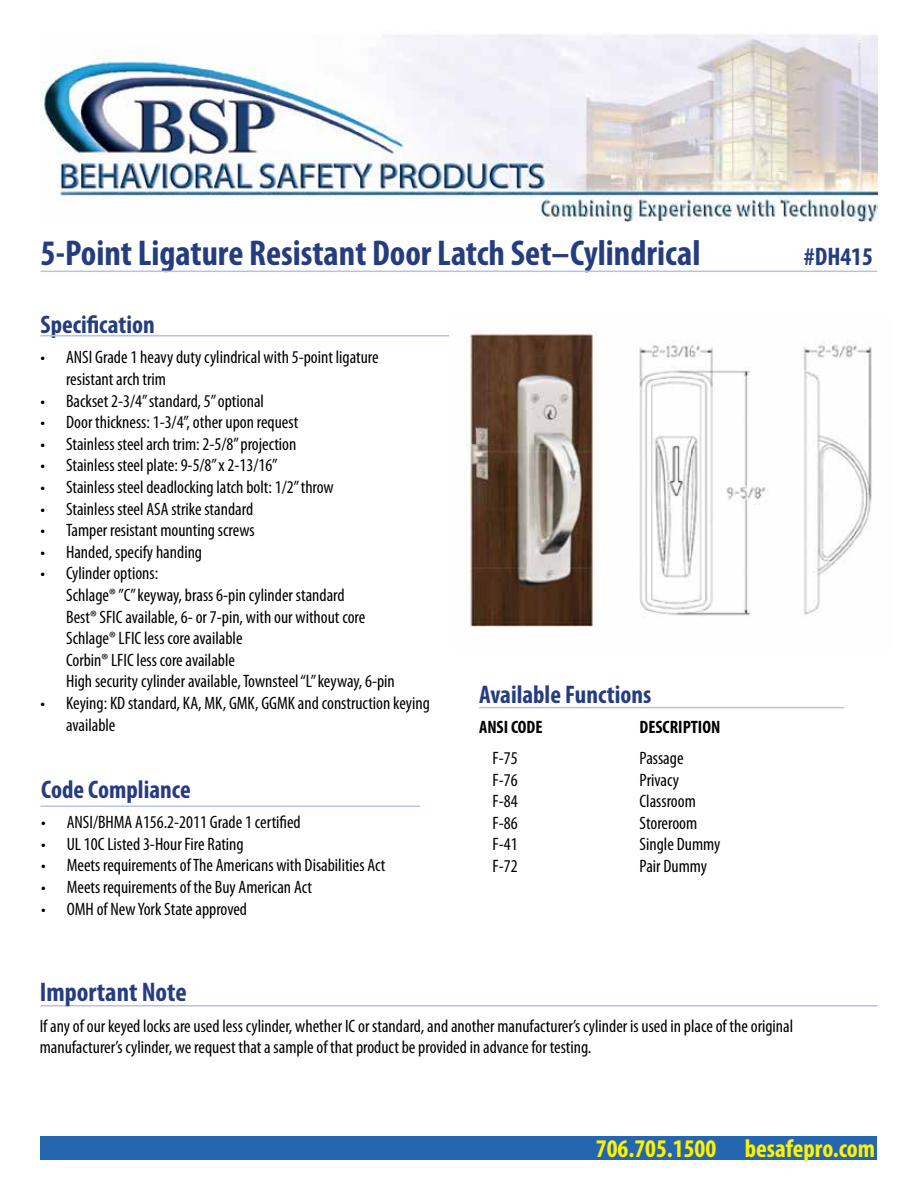
<style>
.page{position:relative;width:918px;height:1188px;background:#fff}
.page>*{position:absolute;margin:0;border:0;box-sizing:border-box;transform-origin:0 0}
.t1{font:700 condensed 36px "Myriad Pro";color:#253d7f}
.t2{font:700 condensed 27px "Myriad Pro";color:#253d7f}
.t3{font:700 condensed 25.5px "Myriad Pro";color:#253d7f}
.t4{font:700 condensed 25.5px "Myriad Pro";color:#fff200}
.t5{font:condensed 18px/21.6px "Myriad Pro";color:#000}
.t6{font:700 condensed 18px "Myriad Pro";color:#000}
</style>
<div class="page">
<img style="left:41px;top:30px;width:836px;height:191px">
<hr style="left:41px;top:271px;width:836px;height:1px;background:#b7c2e3">
<hr style="left:41px;top:335px;width:408px;height:1px;background:#b7c2e3">
<hr style="left:479px;top:707px;width:365px;height:1px;background:#b7c2e3">
<hr style="left:41px;top:1005px;width:836px;height:1px;background:#b7c2e3">
<hr style="left:41px;top:806px;width:379px;height:1px;background:#b7c2e3">
<div style="left:41px;top:1136px;width:836px;height:24px;background:#2566b1"></div>
<img style="left:468px;top:331px;width:404px;height:296px">
<h1 class="t1" style="left:41px;top:230px;width:662px">5-Point Ligature Resistant Door Latch Set–Cylindrical</h1>
<h3 class="t3" style="left:804px;top:240px;width:71px">#DH415</h3>
<h3 class="t3" style="left:41px;top:308px;width:116px">Specification</h3>
<p class="t5" style="left:66px;top:346px;width:314px;text-indent:-26px">• ANSI Grade 1 heavy duty cylindrical with 5-point ligature resistant arch trim</p>
<p class="t5" style="left:41px;top:390px;width:225px">• Backset 2-3/4” standard, 5” optional</p>
<p class="t5" style="left:41px;top:411px;width:259px">• Door thickness: 1-3/4”, other upon request</p>
<p class="t5" style="left:41px;top:433px;width:257px">• Stainless steel arch trim: 2-5/8” projection</p>
<p class="t5" style="left:41px;top:454px;width:239px">• Stainless steel plate: 9-5/8” x 2-13/16”</p>
<p class="t5" style="left:41px;top:476px;width:295px">• Stainless steel deadlocking latch bolt: 1/2” throw</p>
<p class="t5" style="left:41px;top:498px;width:214px">• Stainless steel ASA strike standard</p>
<p class="t5" style="left:41px;top:519px;width:216px">• Tamper resistant mounting screws</p>
<p class="t5" style="left:41px;top:541px;width:163px">• Handed, specify handing</p>
<p class="t5" style="left:66px;top:562px;width:330px;text-indent:-26px">• Cylinder options:<br>Schlage® ”C” keyway, brass 6-pin cylinder standard<br>Best® SFIC available, 6- or 7-pin, with our without core Schlage® LFIC less core available<br>Corbin® LFIC less core available<br>High security cylinder available, Townsteel “L” keyway, 6-pin</p>
<p class="t5" style="left:66px;top:692px;width:365px;text-indent:-26px">• Keying: KD standard, KA, MK, GMK, GGMK and construction keying available</p>
<h3 class="t3" style="left:41px;top:773px;width:151px">Code Compliance</h3>
<p class="t5" style="left:41px;top:811px;width:261px">• ANSI/BHMA A156.2-2011 Grade 1 certified</p>
<p class="t5" style="left:41px;top:833px;width:204px">• UL 10C Listed 3-Hour Fire Rating</p>
<p class="t5" style="left:41px;top:854px;width:346px">• Meets requirements of The Americans with Disabilities Act</p>
<p class="t5" style="left:41px;top:876px;width:272px">• Meets requirements of the Buy American Act</p>
<p class="t5" style="left:41px;top:898px;width:207px">• OMH of New York State approved</p>
<h3 class="t3" style="left:479px;top:678px;width:174px">Available Functions</h3>
<p class="t6" style="left:479px;top:716px;width:65px">ANSI CODE</p>
<p class="t6" style="left:640px;top:716px;width:82px">DESCRIPTION</p>
<p class="t5" style="left:493px;top:747px;width:27px">F-75</p>
<p class="t5" style="left:640px;top:747px;width:45px">Passage</p>
<p class="t5" style="left:493px;top:769px;width:27px">F-76</p>
<p class="t5" style="left:640px;top:769px;width:41px">Privacy</p>
<p class="t5" style="left:493px;top:790px;width:27px">F-84</p>
<p class="t5" style="left:640px;top:790px;width:58px">Classroom</p>
<p class="t5" style="left:493px;top:812px;width:27px">F-86</p>
<p class="t5" style="left:640px;top:812px;width:59px">Storeroom</p>
<p class="t5" style="left:493px;top:833px;width:27px">F-41</p>
<p class="t5" style="left:640px;top:833px;width:82px">Single Dummy</p>
<p class="t5" style="left:493px;top:855px;width:27px">F-72</p>
<p class="t5" style="left:640px;top:855px;width:69px">Pair Dummy</p>
<h2 class="t2" style="left:40px;top:975px;width:149px">Important Note</h2>
<p class="t5" style="left:40px;top:1015px;width:755px">If any of our keyed locks are used less cylinder, whether IC or standard, and another manufacturer’s cylinder is used in place of the original manufacturer’s cylinder, we request that a sample of that product be provided in advance for testing.</p>
<h3 class="t4" style="left:596px;top:1132px;width:281px">706.705.1500 besafepro.com</h3>
</div>
